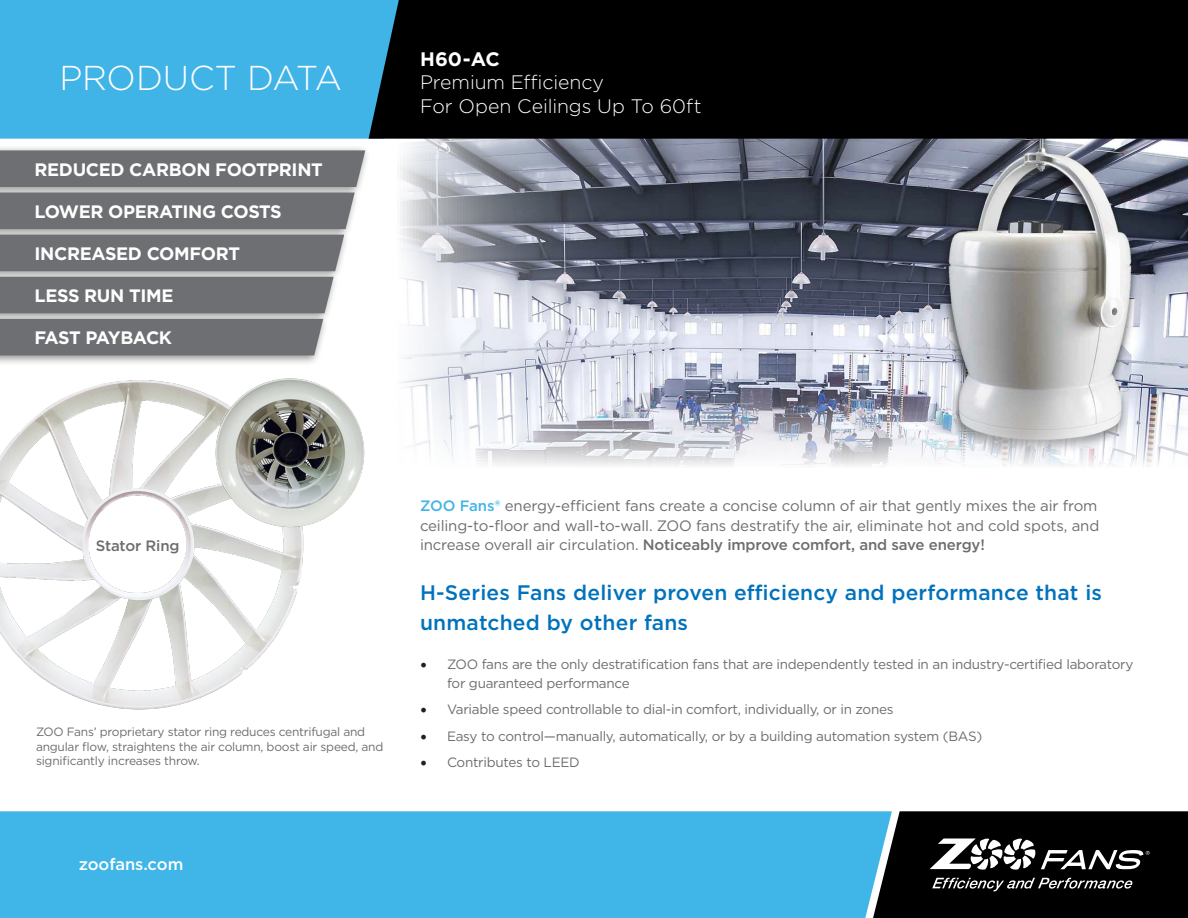
<style>
.page{position:relative;width:1188px;height:918px;background:#fff}
.page>*{position:absolute;margin:0;border:0;box-sizing:border-box;transform-origin:0 0}
.t1{font:300 34.5px "Gotham";letter-spacing:-.01em;color:#fff}
.t2{font:500 21px/30px "Gotham";letter-spacing:.01em;color:#0072bc}
.t3{font:300 19.5px "Gotham";letter-spacing:-.005em;color:#fff}
.t4{font:700 19.5px "Gotham";color:#fff}
.t5{font:700 18px "Gotham";letter-spacing:-.02em;color:#fff}
.t6{font:500 16.5px "Gotham";color:#fff}
.t7{font:15px/19.5px "Gotham";letter-spacing:-.01em;color:#6c6d70}
.t8{font:500 15px "Gotham";letter-spacing:-.01em;color:#6c6d70}
.t9{font:13.5px/19.5px "Gotham";letter-spacing:-.02em;color:#6c6d70}
.t10{font:12px/14.4px "Gotham";letter-spacing:-.02em;color:#6c6d70}
.s1{font-weight:500;color:#40b5e7}
.s2{font-weight:500}
.s3{font-family:"Minion Pro";font-size:18px;color:#231f20}
</style>
<div class="page">
<img style="left:0;top:380px;width:304px;height:330px">
<div style="left:92px;top:535px;width:97px;height:29px;background:#fff"></div>
<img style="left:205px;top:378px;width:160px;height:154px">
<img style="left:400px;top:139px;width:788px;height:240px">
<svg style="left:400px;top:379px;width:788px;height:87px"></svg>
<div style="left:0;top:811px;width:873px;height:107px;background:#40b5e7"></div>
<svg style="left:873px;top:811px;width:315px;height:107px;background:#1f2123"></svg>
<div style="left:0;top:0;width:364px;height:139px;background:#41b4e7"></div>
<div style="left:364px;top:0;width:824px;height:139px;background:#000001"></div>
<div style="left:0;top:144px;width:370px;height:53px;background:#231f20;opacity:.5"></div>
<div style="left:0;top:150px;width:365px;height:37px;background:#6d6f72"></div>
<div style="left:0;top:187px;width:360px;height:52px;background:#231f20;opacity:.5"></div>
<div style="left:0;top:193px;width:355px;height:36px;background:#6d6f72"></div>
<div style="left:0;top:229px;width:349px;height:53px;background:#231f20;opacity:.5"></div>
<div style="left:0;top:235px;width:344px;height:36px;background:#6d6f72"></div>
<div style="left:0;top:271px;width:339px;height:53px;background:#231f20;opacity:.5"></div>
<div style="left:0;top:277px;width:334px;height:36px;background:#6d6f72"></div>
<div style="left:0;top:313px;width:328px;height:53px;background:#231f20;opacity:.5"></div>
<div style="left:0;top:319px;width:323px;height:36px;background:#6d6f72"></div>
<h1 class="t1" style="left:59px;top:56px;width:284px">PRODUCT DATA</h1>
<p class="t5" style="left:35px;top:157px;width:290px">REDUCED CARBON FOOTPRINT</p>
<p class="t5" style="left:35px;top:200px;width:249px">LOWER OPERATING COSTS</p>
<p class="t5" style="left:35px;top:242px;width:207px">INCREASED COMFORT</p>
<p class="t5" style="left:35px;top:284px;width:140px">LESS RUN TIME</p>
<p class="t5" style="left:35px;top:326px;width:139px">FAST PAYBACK</p>
<p class="t4" style="left:420px;top:46px;width:81px">H60-AC</p>
<p class="t3" style="left:420px;top:70px;width:186px">Premium Efficiency</p>
<p class="t3" style="left:420px;top:93px;width:283px">For Open Ceilings Up To 60ft</p>
<p class="t8" style="left:96px;top:536px;width:85px">Stator Ring</p>
<p class="t10" style="left:36px;top:725px;width:349px">ZOO Fans’ proprietary stator ring reduces centrifugal and angular flow, straightens the air column, boost air speed, and significantly increases throw.</p>
<p class="t6" style="left:79px;top:853px;width:106px">zoofans.com</p>
<p class="t7" style="left:420px;top:496px;width:681px"><span class="s1">ZOO Fans®</span> energy-efficient fans create a concise column of air that gently mixes the air from ceiling-to-floor and wall-to-wall. ZOO fans destratify the air, eliminate hot and cold spots, and increase overall air circulation. <span class="s2">Noticeably improve comfort, and save energy!</span></p>
<p class="t2" style="left:420px;top:577px;width:684px">H-Series Fans deliver proven efficiency and performance that is unmatched by other fans</p>
<p class="t9" style="left:447px;top:654px;width:688px;text-indent:-27px"><span class="s3">•</span> ZOO fans are the only destratification fans that are independently tested in an industry-certified laboratory for guaranteed performance</p>
<p class="t9" style="left:420px;top:699px;width:475px"><span class="s3">•</span> Variable speed controllable to dial-in comfort, individually, or in zones</p>
<p class="t9" style="left:420px;top:726px;width:564px"><span class="s3">•</span> Easy to control—manually, automatically, or by a building automation system (BAS)</p>
<p class="t9" style="left:420px;top:752px;width:161px"><span class="s3">•</span> Contributes to LEED</p>
</div>
